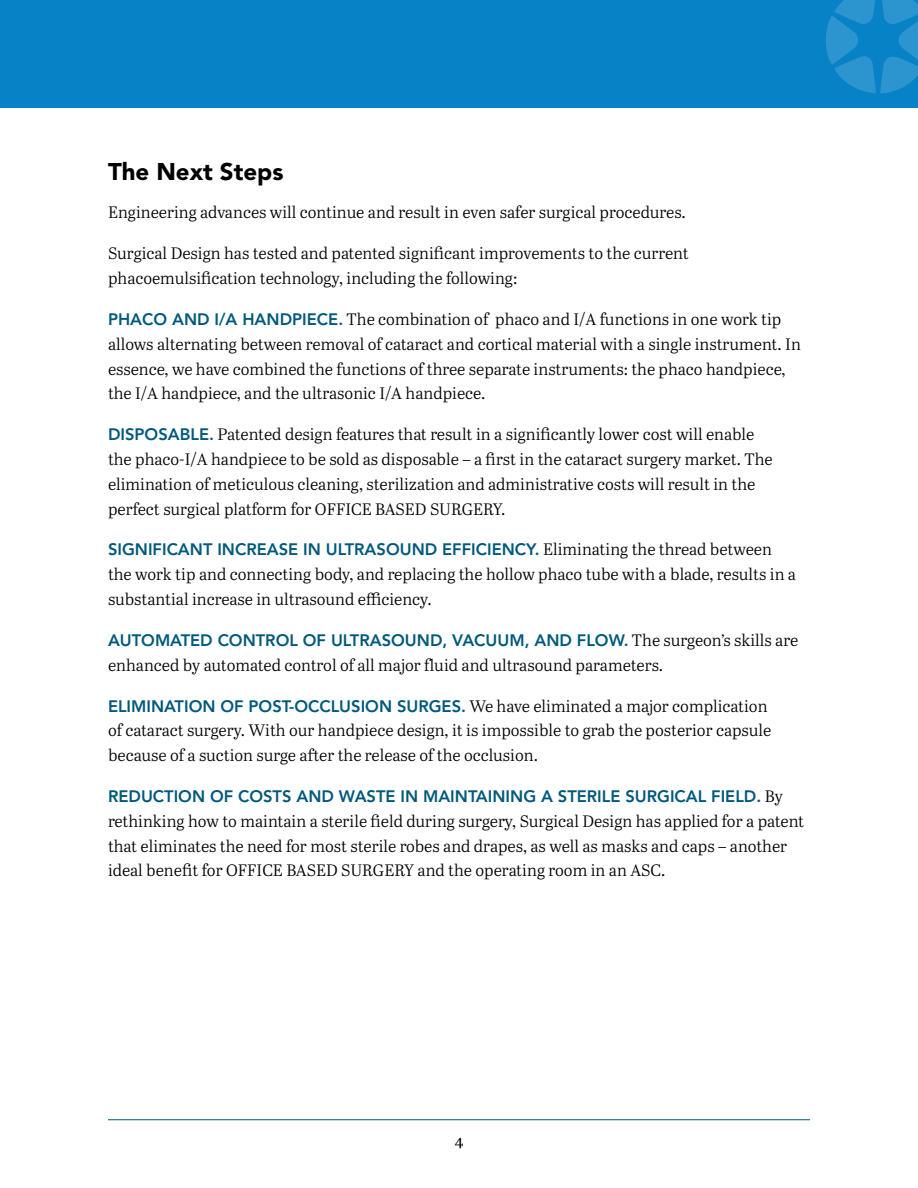
<style>
.page{position:relative;width:918px;height:1188px;background:#fff}
.page>*{position:absolute;margin:0;border:0;box-sizing:border-box;transform-origin:0 0}
.t1{font:900 24px "Avenir LT Pro";color:#000}
.t2{font:16.5px/24.8px "Abril Text Lt";color:#000}
.t3{font:800 16.5px "Avenir LT Pro";color:#00597c}
.t4{font:15px "Abril Text";color:#000}
.s1{font-family:"Avenir LT Pro";font-weight:800;color:#00597c}
.s2{font-family:"Abril Text Lt";font-weight:400;color:#000}
</style>
<div class="page">
<div style="left:0;top:0;width:918px;height:108px;background:#0882c6"></div>
<svg style="left:826px;top:0;width:92px;height:93px"></svg>
<hr style="left:108px;top:1119px;width:702px;height:1px;background:#00597c">
<h1 class="t1" style="left:108px;top:157px;width:177px">The Next Steps</h1>
<p class="t2" style="left:108px;top:199px;width:579px">Engineering advances will continue and result in even safer surgical procedures.</p>
<p class="t2" style="left:108px;top:240px;width:582px">Surgical Design has tested and patented significant improvements to the current phacoemulsification technology, including the following:</p>
<p class="t2" style="left:108px;top:306px;width:694px"><span class="s1">PHACO AND I/A HANDPIECE.</span> The combination of phaco and I/A functions in one work tip allows alternating between removal of cataract and cortical material with a single instrument. In essence, we have combined the functions of three separate instruments: the phaco handpiece, the I/A handpiece, and the ultrasonic I/A handpiece.</p>
<p class="t2" style="left:108px;top:421px;width:666px"><span class="s1">DISPOSABLE.</span> Patented design features that result in a significantly lower cost will enable the phaco-I/A handpiece to be sold as disposable – a first in the cataract surgery market. The elimination of meticulous cleaning, sterilization and administrative costs will result in the perfect surgical platform for OFFICE BASED SURGERY.</p>
<p class="t3" style="left:108px;top:540px;width:666px">SIGNIFICANT INCREASE IN ULTRASOUND EFFICIENCY. <span class="s2">Eliminating the thread between</span></p>
<p class="t2" style="left:108px;top:561px;width:690px">the work tip and connecting body, and replacing the hollow phaco tube with a blade, results in a substantial increase in ultrasound efficiency.</p>
<p class="t3" style="left:108px;top:630px;width:692px">AUTOMATED CONTROL OF ULTRASOUND, VACUUM, AND FLOW. <span class="s2">The surgeon’s skills are</span></p>
<p class="t2" style="left:108px;top:652px;width:557px">enhanced by automated control of all major fluid and ultrasound parameters.</p>
<p class="t3" style="left:108px;top:696px;width:661px">ELIMINATION OF POST-OCCLUSION SURGES. <span class="s2">We have eliminated a major complication</span></p>
<p class="t2" style="left:108px;top:717px;width:665px">of cataract surgery. With our handpiece design, it is impossible to grab the posterior capsule because of a suction surge after the release of the occlusion.</p>
<p class="t3" style="left:108px;top:787px;width:677px">REDUCTION OF COSTS AND WASTE IN MAINTAINING A STERILE SURGICAL FIELD. <span class="s2">By</span></p>
<p class="t2" style="left:108px;top:808px;width:698px">rethinking how to maintain a sterile field during surgery, Surgical Design has applied for a patent that eliminates the need for most sterile robes and drapes, as well as masks and caps – another ideal benefit for OFFICE BASED SURGERY and the operating room in an ASC.</p>
<p class="t4" style="left:455px;top:1130px;width:10px">4</p>
</div>
